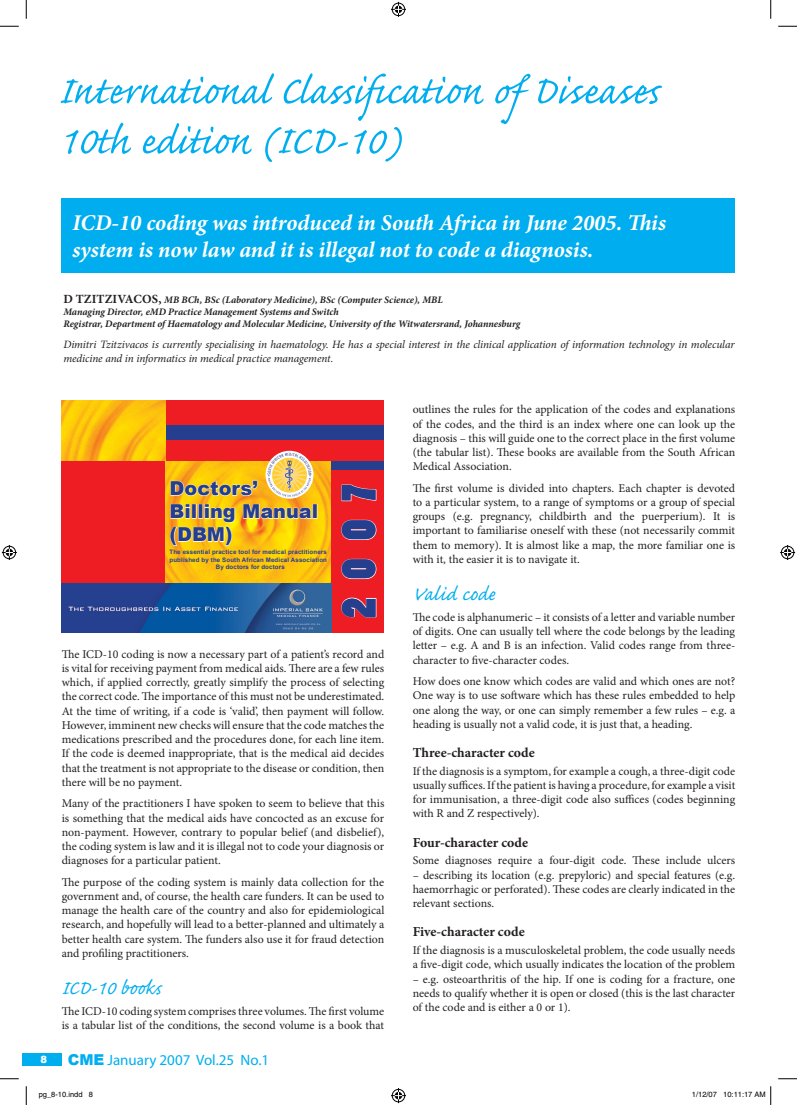
<style>
.page{position:relative;width:797px;height:1105px;background:#fff}
.page>*{position:absolute;margin:0;border:0;box-sizing:border-box;transform-origin:0 0}
.t1{font:50px/50px "Caflisch Script Pro";letter-spacing:-.005em;color:#00aeef}
.t2{font:46.12px "Poplar Std";color:#253f8e}
.t3{font:25px "Caflisch Script Pro";letter-spacing:-.005em;color:#00aeef}
.t4{font:italic 700 22.5px/27px "Minion Pro";letter-spacing:-.005em;color:#fff}
.t5{font:900 19.25px/23.1px "Arial";color:#253f8e}
.t6{font:15px "Myriad";color:#00aeef}
.t7{font:700 13.75px "Minion Pro";color:#231f20}
.t8{font:11.88px/14.2px "Minion Pro";color:#231f20;text-align:justify}
.t9{font:italic 11.25px/13.5px "Minion Pro";letter-spacing:-.01em;color:#231f20}
.t10{font:italic 700 10px/12px "Minion Pro";letter-spacing:-.005em;color:#231f20}
.t11{font:900 10px "Arial";color:#fff}
.t12{font:7.5px "Helvetica";color:#000}
.t13{font:700 6.12px "Arial";letter-spacing:.02em;color:#253f8e}
.s1{font-style:normal;font-size:12.5px}
.s2{font-family:"Arial";font-weight:900}
</style>
<div class="page">
<div style="left:22px;top:1053px;width:40px;height:12px;background:#00aeef"></div>
<div style="left:62px;top:198px;width:673px;height:75px;background:#00aeef"></div>
<img style="left:165px;top:461px;width:166px;height:123px">
<div style="left:331px;top:469px;width:52px;height:164px;background:#ee1d23"></div>
<svg style="left:341px;top:597px;width:36px;height:21px"></svg>
<svg style="left:341px;top:559px;width:36px;height:20px"></svg>
<svg style="left:341px;top:519px;width:36px;height:21px"></svg>
<svg style="left:341px;top:484px;width:36px;height:17px"></svg>
<div style="left:165px;top:400px;width:218px;height:25px;background:#ee1d23"></div>
<div style="left:165px;top:439px;width:218px;height:22px;background:#ee1d23"></div>
<div style="left:165px;top:425px;width:218px;height:14px;background:#253f8e"></div>
<div style="left:62px;top:460px;width:103px;height:130px;background:#ee1d23"></div>
<svg style="left:170px;top:453px;width:142px;height:93px;background:#f8bd3d"></svg>
<div style="left:331px;top:461px;width:52px;height:8px;background:#253f8e"></div>
<img style="left:62px;top:400px;width:104px;height:61px">
<img style="left:62px;top:584px;width:269px;height:49px">
<svg style="left:0;top:25px;width:19px;height:2px"></svg>
<svg style="left:778px;top:25px;width:19px;height:2px"></svg>
<svg style="left:0;top:1078px;width:19px;height:1px"></svg>
<svg style="left:778px;top:1078px;width:19px;height:1px"></svg>
<svg style="left:25px;top:0;width:2px;height:19px"></svg>
<svg style="left:25px;top:1086px;width:2px;height:19px"></svg>
<svg style="left:770px;top:0;width:1px;height:19px"></svg>
<svg style="left:391px;top:2px;width:15px;height:15px"></svg>
<svg style="left:391px;top:1088px;width:15px;height:15px"></svg>
<svg style="left:2px;top:545px;width:15px;height:15px"></svg>
<svg style="left:780px;top:545px;width:15px;height:15px"></svg>
<svg style="left:770px;top:1086px;width:1px;height:19px"></svg>
<h1 class="t1" style="left:58px;top:71px;width:605px">International Classification of Diseases<br>10th edition (ICD-10)</h1>
<h3 class="t4" style="left:72px;top:209px;width:595px">ICD-10 coding was introduced in South Africa in June 2005. This system is now law and it is illegal not to code a diagnosis.</h3>
<p class="t10" style="left:63px;top:294px;width:458px"><span class="s1">D TZITZIVACOS,</span> MB BCh, BSc (Laboratory Medicine), BSc (Computer Science), MBL<br>Managing Director, eMD Practice Management Systems and Switch<br>Registrar, Department of Haematology and Molecular Medicine, University of the Witwatersrand, Johannesburg</p>
<p class="t9" style="left:63px;top:338px;width:672px">Dimitri Tzitzivacos is currently specialising in haematology. He has a special interest in the clinical application of information technology in molecular medicine and in informatics in medical practice management.</p>
<p class="t11" style="left:41px;top:1054px;width:8px">8</p>
<h3 class="t5" style="left:169px;top:477px;width:150px">Doctors’<br>Billing Manual (DBM)</h3>
<p class="t13" style="left:169px;top:549px;width:159px">The essential practice tool for medical practitioners</p>
<p class="t13" style="left:169px;top:556px;width:159px">published by the South African Medical Association</p>
<p class="t13" style="left:216px;top:563px;width:70px">By doctors for doctors</p>
<h2 class="t2" style="left:333px;top:618px;width:134px;rotate:-90deg">2007</h2>
<p class="t8" style="left:62px;top:647px;width:324px">The ICD-10 coding is now a necessary part of a patient’s record and is vital for receiving payment from medical aids. There are a few rules which, if applied correctly, greatly simplify the process of selecting the correct code. The importance of this must not be underestimated.<br>At the time of writing, if a code is ‘valid’, then payment will follow.<br>However, imminent new checks will ensure that the code matches the medications prescribed and the procedures done, for each line item.<br>If the code is deemed inappropriate, that is the medical aid decides that the treatment is not appropriate to the disease or condition, then there will be no payment.</p>
<p class="t8" style="left:62px;top:796px;width:324px">Many of the practitioners I have spoken to seem to believe that this is something that the medical aids have concocted as an excuse for non-payment. However, contrary to popular belief (and disbelief), the coding system is law and it is illegal not to code your diagnosis or diagnoses for a particular patient.</p>
<p class="t8" style="left:62px;top:875px;width:324px">The purpose of the coding system is mainly data collection for the government and, of course, the health care funders. It can be used to manage the health care of the country and also for epidemiological research, and hopefully will lead to a better-planned and ultimately a better health care system. The funders also use it for fraud detection and profiling practitioners.</p>
<h3 class="t3" style="left:62px;top:974px;width:101px">ICD-10 books</h3>
<p class="t8" style="left:62px;top:1004px;width:324px">The ICD-10 coding system comprises three volumes. The first volume is a tabular list of the conditions, the second volume is a book that</p>
<p class="t6" style="left:68px;top:1052px;width:203px"><span class="s2">CME</span> January 2007 Vol.25 No.1</p>
<p class="t8" style="left:412px;top:402px;width:324px">outlines the rules for the application of the codes and explanations of the codes, and the third is an index where one can look up the diagnosis – this will guide one to the correct place in the first volume (the tabular list). These books are available from the South African Medical Association.</p>
<p class="t8" style="left:412px;top:481px;width:324px">The first volume is divided into chapters. Each chapter is devoted to a particular system, to a range of symptoms or a group of special groups (e.g. pregnancy, childbirth and the puerperium). It is important to familiarise oneself with these (not necessarily commit them to memory). It is almost like a map, the more familiar one is with it, the easier it is to navigate it.</p>
<h3 class="t3" style="left:412px;top:581px;width:84px">Valid code</h3>
<p class="t8" style="left:412px;top:610px;width:324px">The code is alphanumeric – it consists of a letter and variable number of digits. One can usually tell where the code belongs by the leading letter – e.g. A and B is an infection. Valid codes range from three&shy;character to five-character codes.</p>
<p class="t8" style="left:412px;top:674px;width:324px">How does one know which codes are valid and which ones are not?<br>One way is to use software which has these rules embedded to help one along the way, or one can simply remember a few rules – e.g. a heading is usually not a valid code, it is just that, a heading.</p>
<p class="t7" style="left:412px;top:743px;width:124px">Three-character code</p>
<p class="t8" style="left:412px;top:764px;width:324px">If the diagnosis is a symptom, for example a cough, a three-digit code usually suffices. If the patient is having a procedure, for example a visit for immunisation, a three-digit code also suffices (codes beginning with R and Z respectively).</p>
<p class="t7" style="left:412px;top:832px;width:117px">Four-character code</p>
<p class="t8" style="left:412px;top:853px;width:324px">Some diagnoses require a four-digit code. These include ulcers</p>
<p class="t8" style="left:412px;top:868px;width:324px">– describing its location (e.g. prepyloric) and special features (e.g. haemorrhagic or perforated). These codes are clearly indicated in the relevant sections.</p>
<p class="t7" style="left:412px;top:922px;width:114px">Five-character code</p>
<p class="t8" style="left:412px;top:943px;width:324px">If the diagnosis is a musculoskeletal problem, the code usually needs a five-digit code, which usually indicates the location of the problem</p>
<p class="t8" style="left:412px;top:972px;width:324px">– e.g. osteoarthritis of the hip. If one is coding for a fracture, one needs to qualify whether it is open or closed (this is the last character of the code and is either a 0 or 1).</p>
<p class="t12" style="left:39px;top:1090px;width:56px">pg_8-10.indd 8</p>
<p class="t12" style="left:692px;top:1090px;width:75px">1/12/07 10:11:17 AM</p>
</div>
